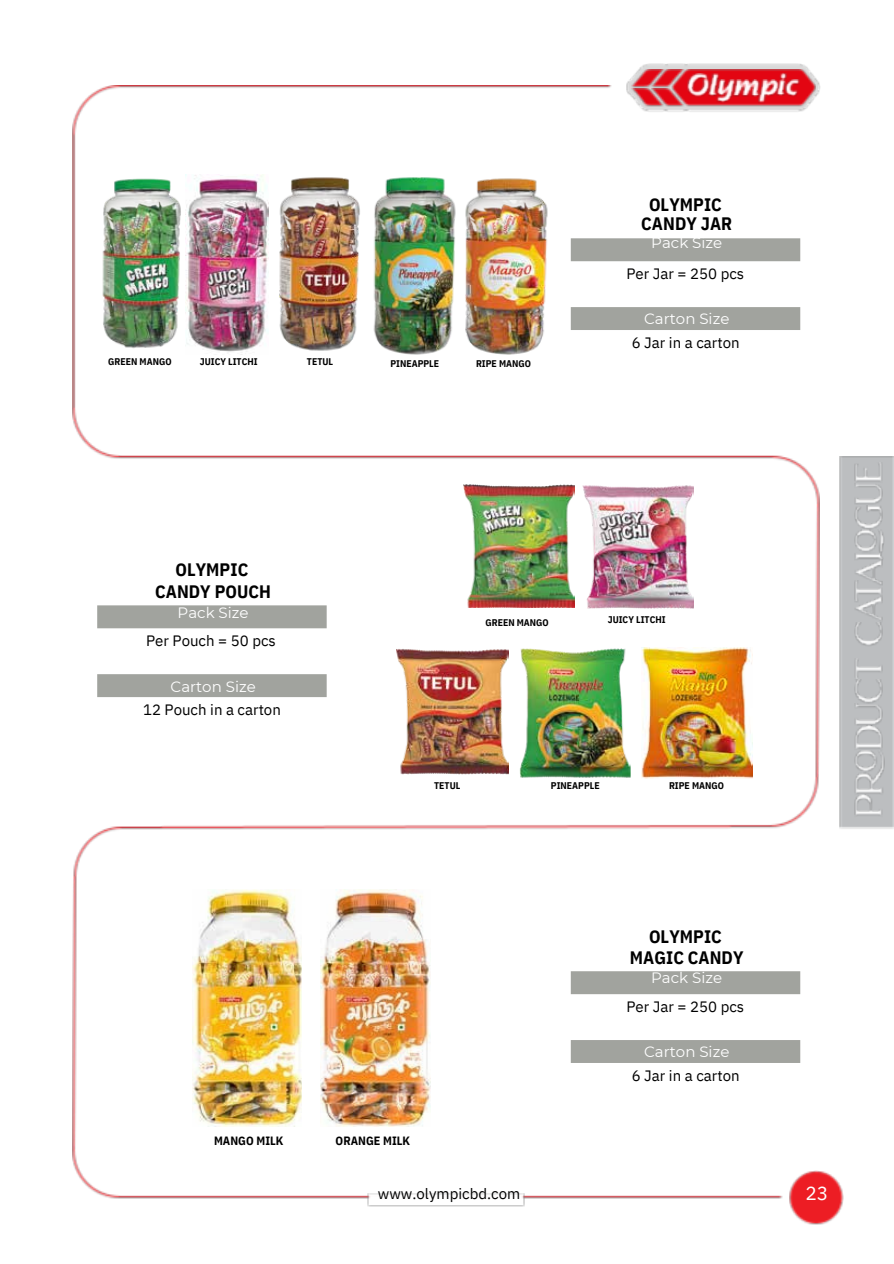
<style>
.page{position:relative;width:894px;height:1264px;background:#fff}
.page>*{position:absolute;margin:0;border:0;box-sizing:border-box;transform-origin:0 0}
.t1{font:19.2px "IBM Plex Sans";color:#fff}
.t2{font:700 18px "IBM Plex Sans Cond";letter-spacing:.005em;color:#000}
.t3{font:15px "IBM Plex Sans";color:#000}
.t4{font:15px "Montserrat";color:#fff}
.t5{font:700 12px "IBM Plex Sans Cond";letter-spacing:.005em;color:#000}
.t6{font:700 9.6px "IBM Plex Sans Cond";color:#000}
</style>
<div class="page">
<img style="left:789px;top:1171px;width:54px;height:53px">
<img style="left:72px;top:86px;width:747px;height:1112px">
<img style="left:368px;top:1192px;width:156px;height:14px">
<img style="left:626px;top:63px;width:194px;height:49px">
<img style="left:665px;top:69px;width:5px;height:18px">
<img style="left:663px;top:89px;width:21px;height:18px">
<img style="left:630px;top:69px;width:35px;height:18px">
<img style="left:630px;top:89px;width:33px;height:18px">
<img style="left:670px;top:69px;width:144px;height:37px">
<img style="left:685px;top:73px;width:21px;height:24px">
<img style="left:706px;top:73px;width:13px;height:24px">
<img style="left:716px;top:80px;width:19px;height:23px">
<img style="left:732px;top:80px;width:25px;height:16px">
<img style="left:757px;top:80px;width:22px;height:23px">
<img style="left:775px;top:72px;width:11px;height:24px">
<img style="left:784px;top:80px;width:15px;height:18px">
<img style="left:839px;top:456px;width:53px;height:373px">
<img style="left:854px;top:795px;width:28px;height:22px">
<img style="left:854px;top:750px;width:30px;height:45px">
<img style="left:854px;top:658px;width:28px;height:92px">
<img style="left:854px;top:602px;width:28px;height:44px">
<img style="left:854px;top:585px;width:28px;height:17px">
<img style="left:854px;top:560px;width:28px;height:25px">
<img style="left:854px;top:530px;width:30px;height:30px">
<img style="left:854px;top:462px;width:28px;height:67px">
<img style="left:99px;top:174px;width:170px;height:180px">
<img style="left:463px;top:484px;width:111px;height:124px">
<img style="left:397px;top:647px;width:111px;height:127px">
<img style="left:582px;top:484px;width:111px;height:125px">
<img style="left:519px;top:647px;width:233px;height:132px">
<img style="left:368px;top:175px;width:90px;height:181px">
<img style="left:461px;top:175px;width:90px;height:181px">
<img style="left:275px;top:174px;width:90px;height:181px">
<img style="left:192px;top:889px;width:109px;height:237px">
<img style="left:321px;top:889px;width:109px;height:237px">
<svg style="left:97px;top:605px;width:229px;height:92px"></svg>
<svg style="left:570px;top:238px;width:230px;height:92px"></svg>
<svg style="left:570px;top:971px;width:230px;height:91px"></svg>
<p class="t6" style="left:108px;top:355px;width:65px">GREEN MANGO</p>
<p class="t6" style="left:200px;top:355px;width:59px">JUICY LITCHI</p>
<p class="t6" style="left:307px;top:355px;width:28px">TETUL</p>
<p class="t6" style="left:390px;top:357px;width:50px">PINEAPPLE</p>
<p class="t6" style="left:476px;top:357px;width:56px">RIPE MANGO</p>
<p class="t2" style="left:648px;top:193px;width:74px">OLYMPIC</p>
<p class="t2" style="left:641px;top:212px;width:92px">CANDY JAR</p>
<p class="t4" style="left:651px;top:234px;width:72px">Pack Size</p>
<h2 class="t3" style="left:626px;top:264px;width:119px">Per Jar = 250 pcs</h2>
<p class="t4" style="left:644px;top:310px;width:87px">Carton Size</p>
<h4 class="t3" style="left:631px;top:332px;width:109px">6 Jar in a carton</h4>
<h3 class="t2" style="left:175px;top:558px;width:74px">OLYMPIC</h3>
<h3 class="t2" style="left:155px;top:579px;width:117px">CANDY POUCH</h3>
<h3 class="t4" style="left:177px;top:603px;width:72px">Pack Size</h3>
<p class="t3" style="left:146px;top:630px;width:131px">Per Pouch = 50 pcs</p>
<p class="t4" style="left:170px;top:677px;width:87px">Carton Size</p>
<p class="t3" style="left:143px;top:699px;width:139px">12 Pouch in a carton</p>
<p class="t6" style="left:485px;top:615px;width:65px">GREEN MANGO</p>
<h3 class="t6" style="left:607px;top:613px;width:59px">JUICY LITCHI</h3>
<p class="t6" style="left:434px;top:779px;width:28px">TETUL</p>
<p class="t6" style="left:551px;top:779px;width:50px">PINEAPPLE</p>
<p class="t6" style="left:668px;top:779px;width:56px">RIPE MANGO</p>
<p class="t5" style="left:214px;top:1132px;width:71px">MANGO MILK</p>
<p class="t5" style="left:335px;top:1132px;width:76px">ORANGE MILK</p>
<h4 class="t3" style="left:378px;top:1184px;width:144px">www.olympicbd.com</h4>
<p class="t2" style="left:648px;top:924px;width:74px">OLYMPIC</p>
<p class="t2" style="left:629px;top:945px;width:115px">MAGIC CANDY</p>
<p class="t4" style="left:651px;top:968px;width:72px">Pack Size</p>
<h3 class="t3" style="left:626px;top:996px;width:119px">Per Jar = 250 pcs</h3>
<p class="t4" style="left:644px;top:1042px;width:87px">Carton Size</p>
<h1 class="t3" style="left:631px;top:1065px;width:109px">6 Jar in a carton</h1>
<p class="t1" style="left:805px;top:1179px;width:24px">23</p>
</div>
